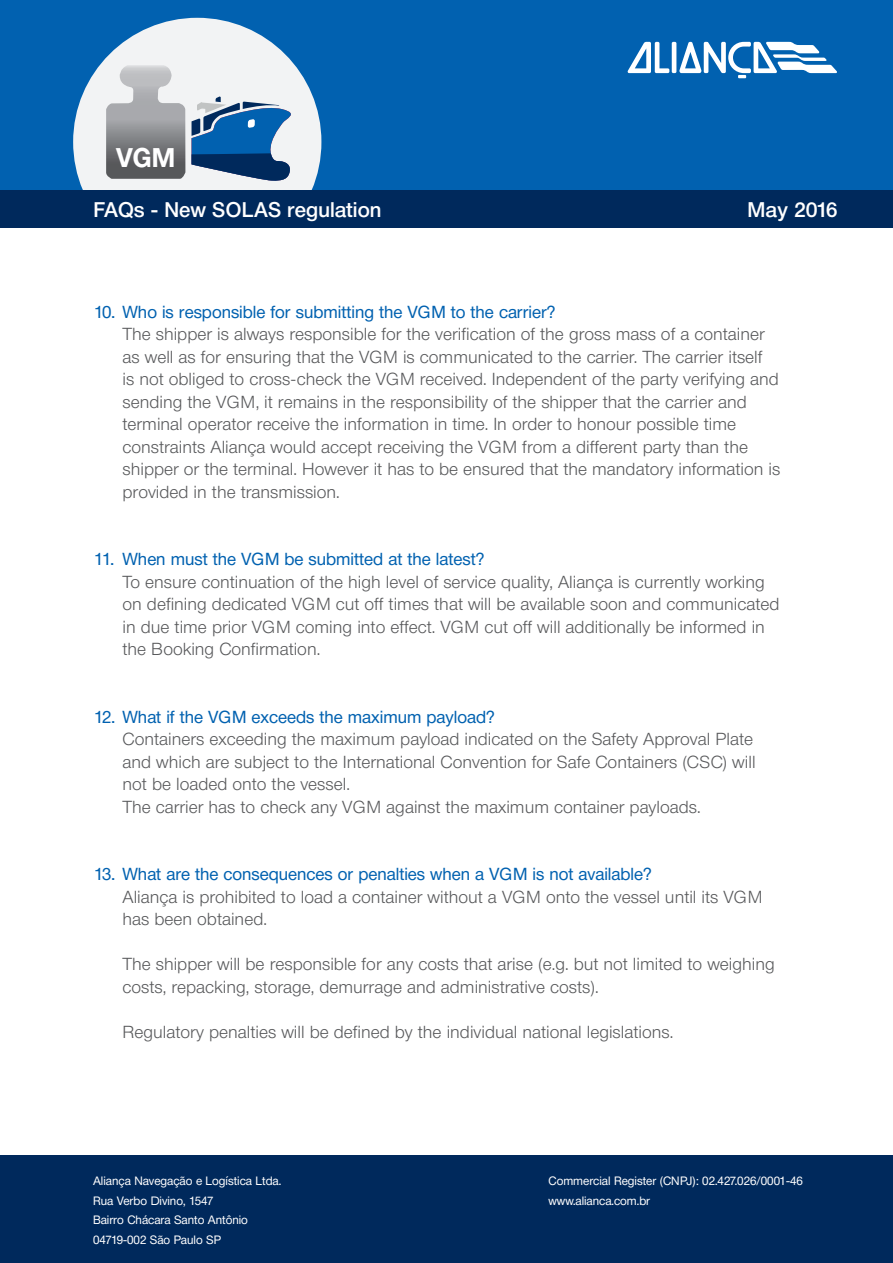
<style>
.page{position:relative;width:893px;height:1263px;background:#fff}
.page>*{position:absolute;margin:0;border:0;box-sizing:border-box;transform-origin:0 0}
.t1{font:700 26.7px "Neue Helvetica BQ";color:#fff}
.t2{font:500 21px "Neue Helvetica BQ";color:#fff}
.t3{font:300 17.25px/22.5px "Neue Helvetica BQ";color:#57585a}
.t4{font:17.25px "Neue Helvetica BQ";color:#0161b0}
.t5{font:12px/19.5px "Neue Helvetica BQ";color:#fff}
</style>
<div class="page">
<div style="left:0;top:0;width:893px;height:190px;background:#0161b0"></div>
<div style="left:73px;top:18px;width:248px;height:248px;background:#f2f3f4;border-radius:50%"></div>
<div style="left:21px;top:222px;width:325px;height:69px;background:#fff"></div>
<hr style="left:672px;top:42px;width:4px;height:31px;background:#fff;border-radius:2px">
<svg style="left:628px;top:42px;width:41px;height:31px"></svg>
<svg style="left:679px;top:42px;width:158px;height:36px"></svg>
<div style="left:0;top:1155px;width:893px;height:108px;background:#00295c"></div>
<svg style="left:106px;top:65px;width:79px;height:114px"></svg>
<svg style="left:192px;top:96px;width:99px;height:85px"></svg>
<div style="left:0;top:190px;width:893px;height:37px;background:#00295c"></div>
<h1 class="t1" style="left:116px;top:141px;width:61px">VGM</h1>
<p class="t2" style="left:94px;top:196px;width:289px">FAQs - New SOLAS regulation</p>
<p class="t2" style="left:748px;top:196px;width:92px">May 2016</p>
<p class="t4" style="left:94px;top:301px;width:463px">10. Who is responsible for submitting the VGM to the carrier?</p>
<p class="t3" style="left:123px;top:323px;width:659px">The shipper is always responsible for the verification of the gross mass of a container as well as for ensuring that the VGM is communicated to the carrier. The carrier itself<br>is not obliged to cross-check the VGM received. Independent of the party verifying and sending the VGM, it remains in the responsibility of the shipper that the carrier and terminal operator receive the information in time. In order to honour possible time constraints Aliança would accept receiving the VGM from a different party than the shipper or the terminal. However it has to be ensured that the mandatory information is provided in the transmission.</p>
<p class="t4" style="left:94px;top:548px;width:392px">11. When must the VGM be submitted at the latest?</p>
<p class="t3" style="left:123px;top:570px;width:659px">To ensure continuation of the high level of service quality, Aliança is currently working on defining dedicated VGM cut off times that will be available soon and communicated in due time prior VGM coming into effect. VGM cut off will additionally be informed in the Booking Confirmation.</p>
<p class="t4" style="left:94px;top:706px;width:402px">12. What if the VGM exceeds the maximum payload?</p>
<p class="t3" style="left:123px;top:728px;width:635px">Containers exceeding the maximum payload indicated on the Safety Approval Plate and which are subject to the International Convention for Safe Containers (CSC) will not be loaded onto the vessel.<br>The carrier has to check any VGM against the maximum container payloads.</p>
<p class="t4" style="left:94px;top:863px;width:559px">13. What are the consequences or penalties when a VGM is not available?</p>
<p class="t3" style="left:123px;top:885px;width:641px">Aliança is prohibited to load a container without a VGM onto the vessel until its VGM has been obtained.</p>
<p class="t3" style="left:123px;top:953px;width:654px">The shipper will be responsible for any costs that arise (e.g. but not limited to weighing costs, repacking, storage, demurrage and administrative costs).</p>
<p class="t3" style="left:123px;top:1020px;width:552px">Regulatory penalties will be defined by the individual national legislations.</p>
<p class="t5" style="left:93px;top:1171px;width:190px">Aliança Navegação e Logística Ltda.<br>Rua Verbo Divino, 1547<br>Bairro Chácara Santo Antônio<br>04719-002 São Paulo SP</p>
<p class="t5" style="left:548px;top:1171px;width:256px">Commercial Register (CNPJ): 02.427.026/0001-46 www.alianca.com.br</p>
</div>
